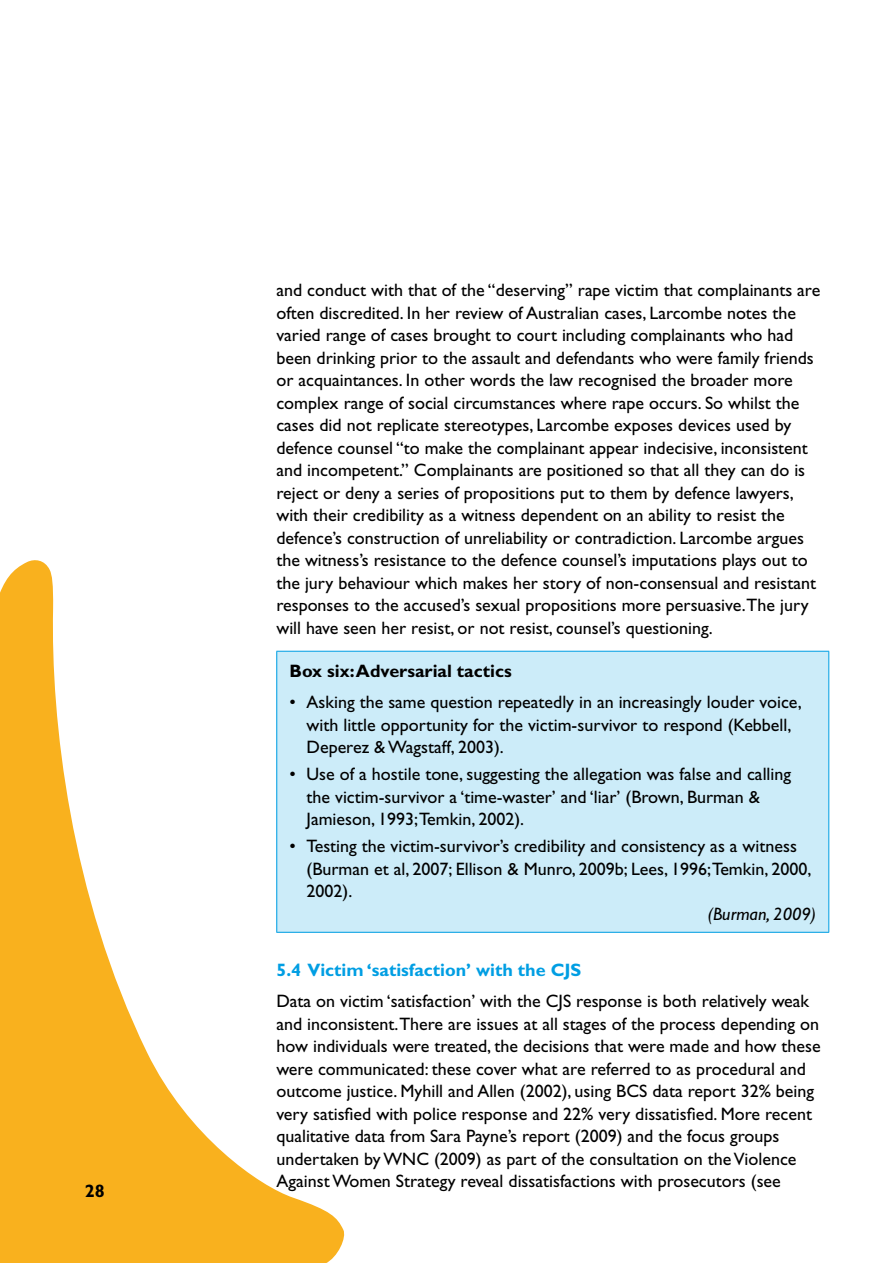
<style>
.page{position:relative;width:893px;height:1263px;background:#fff}
.page>*{position:absolute;margin:0;border:0;box-sizing:border-box;transform-origin:0 0}
.t1{font:18px/22.5px "Gill Sans";color:#000}
.t2{font:700 18px "Gill Sans";color:#009ee3}
.t3{font:700 18px "Gill Sans";color:#000}
.t4{font:italic 18px "Gill Sans";color:#000}
</style>
<div class="page">
<svg style="left:0;top:560px;width:347px;height:703px"></svg>
<div style="left:277px;top:651px;width:552px;height:281px;background:#ccecf9"></div>
<hr style="left:276px;top:651px;width:553px;height:1px;background:#009ee3">
<hr style="left:276px;top:652px;width:1px;height:280px;background:#009ee3">
<hr style="left:828px;top:652px;width:1px;height:280px;background:#009ee3">
<hr style="left:276px;top:932px;width:553px;height:1px;background:#009ee3">
<p class="t3" style="left:85px;top:1180px;width:21px">28</p>
<p class="t1" style="left:276px;top:279px;width:545px">and conduct with that of the “deserving” rape victim that complainants are often discredited. In her review of Australian cases, Larcombe notes the varied range of cases brought to court including complainants who had been drinking prior to the assault and defendants who were family friends or acquaintances. In other words the law recognised the broader more complex range of social circumstances where rape occurs. So whilst the cases did not replicate stereotypes, Larcombe exposes devices used by defence counsel “to make the complainant appear indecisive, inconsistent and incompetent.” Complainants are positioned so that all they can do is reject or deny a series of propositions put to them by defence lawyers, with their credibility as a witness dependent on an ability to resist the defence’s construction of unreliability or contradiction. Larcombe argues the witness’s resistance to the defence counsel’s imputations plays out to the jury behaviour which makes her story of non-consensual and resistant responses to the accused’s sexual propositions more persuasive.The jury will have seen her resist, or not resist, counsel’s questioning.</p>
<p class="t3" style="left:290px;top:661px;width:224px">Box six: Adversarial tactics</p>
<p class="t1" style="left:307px;top:691px;width:497px;text-indent:-17px">• Asking the same question repeatedly in an increasingly louder voice, with little opportunity for the victim-survivor to respond (Kebbell,<br>Deperez &amp; Wagstaff, 2003).</p>
<p class="t1" style="left:307px;top:763px;width:486px;text-indent:-17px">• Use of a hostile tone, suggesting the allegation was false and calling the victim-survivor a ‘time-waster’ and ‘liar’ (Brown, Burman &amp;<br>Jamieson, 1993;Temkin, 2002).</p>
<p class="t1" style="left:307px;top:835px;width:506px;text-indent:-17px">• Testing the victim-survivor’s credibility and consistency as a witness (Burman et al, 2007; Ellison &amp; Munro, 2009b; Lees, 1996;Temkin, 2000,<br>2002).</p>
<p class="t4" style="left:708px;top:903px;width:110px">(Burman, 2009)</p>
<p class="t2" style="left:276px;top:960px;width:306px">5.4 Victim ‘satisfaction’ with the CJS</p>
<p class="t1" style="left:276px;top:990px;width:546px">Data on victim ‘satisfaction’ with the CJS response is both relatively weak and inconsistent.There are issues at all stages of the process depending on how individuals were treated, the decisions that were made and how these were communicated: these cover what are referred to as procedural and outcome justice. Myhill and Allen (2002), using BCS data report 32% being very satisfied with police response and 22% very dissatisfied. More recent qualitative data from Sara Payne’s report (2009) and the focus groups undertaken by WNC (2009) as part of the consultation on the Violence Against Women Strategy reveal dissatisfactions with prosecutors (see</p>
</div>
